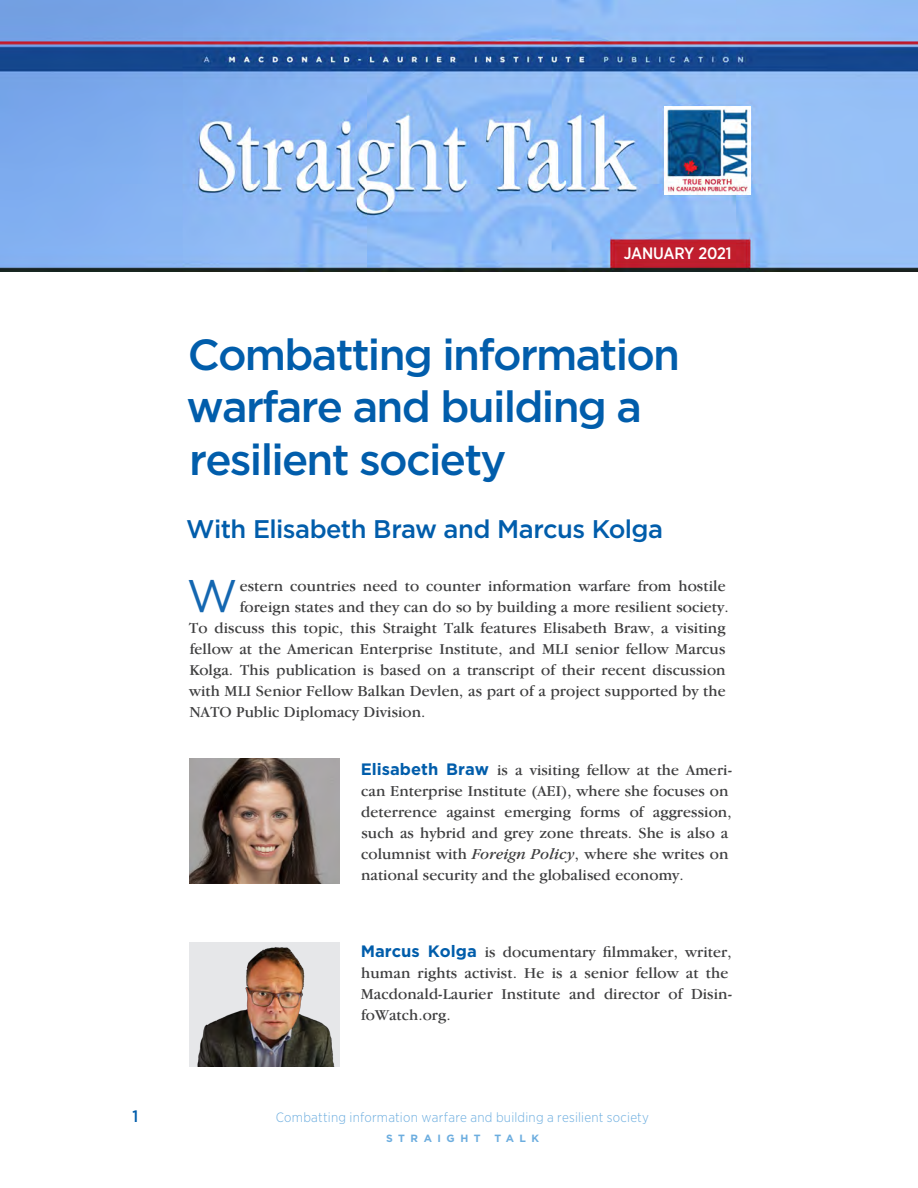
<style>
.page{position:relative;width:918px;height:1188px;background:#fff}
.page>*{position:absolute;margin:0;border:0;box-sizing:border-box;transform-origin:0 0}
.Intro_paragraph_with{font:45.75px "Gotham";color:#1467b1}
.H-1{font:500 43.5px/52.5px "Gotham";letter-spacing:-.04em;color:#015dab}
.S-1{font:500 25.5px "Gotham";letter-spacing:-.02em;color:#015dab}
.t1{font:500 16.5px "Gotham Narrow";letter-spacing:-.01em;color:#fff}
.t2{font:500 16.5px "Gotham Narrow";color:#015dab}
.Intro_paragraph_with-2{font:15.75px "Garamond IT Cby BT";letter-spacing:.005em;color:#3e3e3f}
.Biography{font:15.75px/21px "Garamond IT Cby BT";letter-spacing:.005em;color:#3e3e3f}
.t3{font:300 13.5px "Gotham Narrow";letter-spacing:.015em;color:#6caddf}
.t4{font:700 10.5px "Gotham";letter-spacing:.52em;color:#6caddf}
.s1{font-family:"Gotham";font-weight:700;font-size:16.5px;color:#015dab}
.s2{font-style:italic}
</style>
<div class="page">
<img style="left:0;top:0;width:918px;height:271px">
<img style="left:189px;top:759px;width:150px;height:125px">
<img style="left:189px;top:942px;width:150px;height:125px">
<img style="left:664px;top:107px;width:87px;height:87px">
<p class="t1" style="left:624px;top:243px;width:109px">JANUARY 2021</p>
<p class="H-1" style="left:187px;top:327px;width:495px">Combatting information warfare and building a resilient society</p>
<p class="S-1" style="left:186px;top:515px;width:478px">With Elisabeth Braw and Marcus Kolga</p>
<p class="Intro_paragraph_with" style="left:187px;top:571px;width:52px">W</p>
<p class="Intro_paragraph_with-2" style="left:240px;top:577px;width:488px">estern countries need to counter information warfare from hostile</p>
<p class="Intro_paragraph_with-2" style="left:240px;top:598px;width:491px">foreign states and they can do so by building a more resilient society.</p>
<p class="Intro_paragraph_with-2" style="left:189px;top:619px;width:538px">To discuss this topic, this Straight Talk features Elisabeth Braw, a visiting</p>
<p class="Intro_paragraph_with-2" style="left:190px;top:640px;width:537px">fellow at the American Enterprise Institute, and MLI senior fellow Marcus</p>
<p class="Intro_paragraph_with-2" style="left:189px;top:661px;width:538px">Kolga. This publication is based on a transcript of their recent discussion</p>
<p class="Intro_paragraph_with-2" style="left:189px;top:682px;width:538px">with MLI Senior Fellow Balkan Devlen, as part of a project supported by the</p>
<p class="Intro_paragraph_with-2" style="left:189px;top:703px;width:238px">NATO Public Diplomacy Division.</p>
<p class="Biography" style="left:361px;top:759px;width:373px"><span class="s1">Elisabeth Braw</span> is a visiting fellow at the Ameri&shy;can Enterprise Institute (AEI), where she focuses on deterrence against emerging forms of aggression, such as hybrid and grey zone threats. She is also a columnist with <span class="s2">Foreign Policy</span>, where she writes on national security and the globalised economy.</p>
<p class="Biography" style="left:361px;top:941px;width:373px"><span class="s1">Marcus Kolga</span> is documentary filmmaker, writer, human rights activist. He is a senior fellow at the Macdonald-Laurier Institute and director of Disin&shy;foWatch.org.</p>
<p class="t2" style="left:132px;top:1106px;width:7px">1</p>
<p class="t3" style="left:276px;top:1109px;width:375px">Combatting information warfare and building a resilient society</p>
<p class="t4" style="left:386px;top:1132px;width:96px">STRAIGHT</p>
<p class="t4" style="left:494px;top:1132px;width:46px">TALK</p>
</div>
